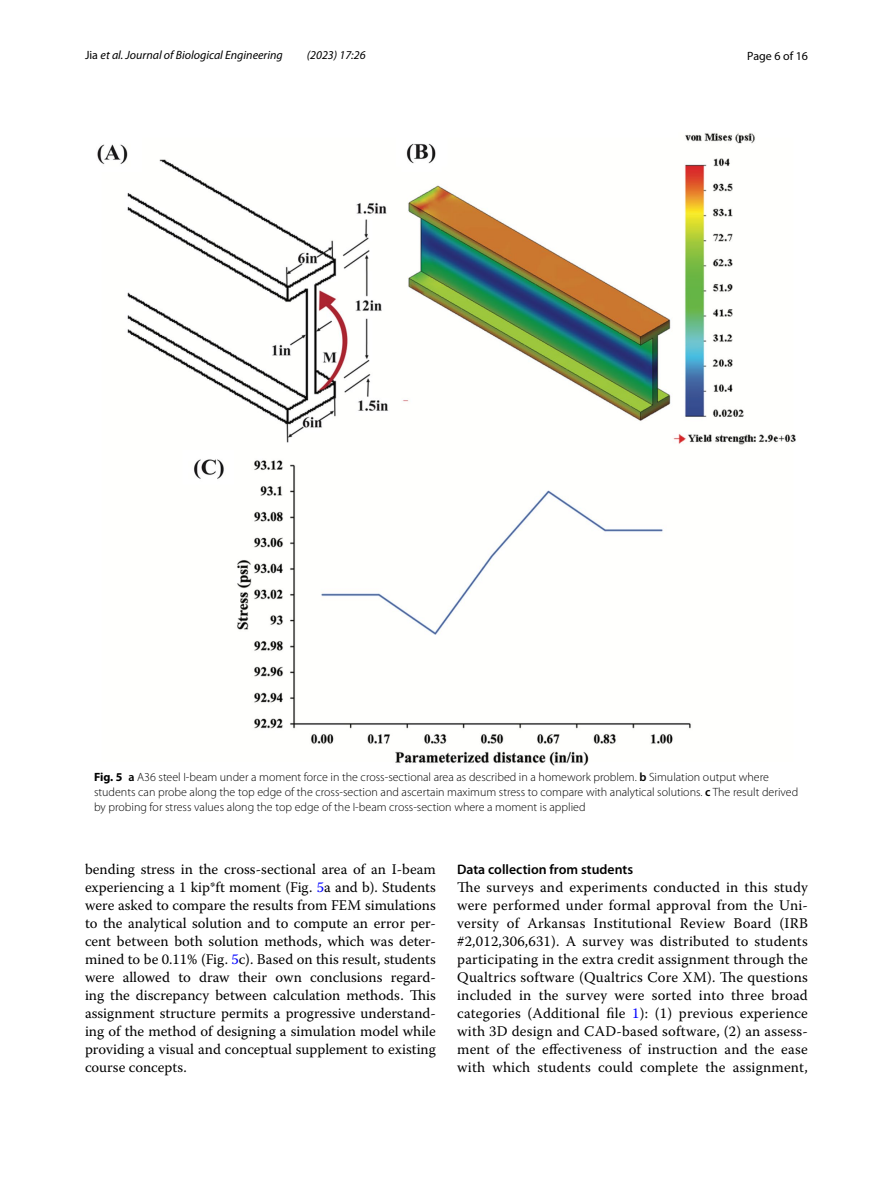
<style>
.page{position:relative;width:893px;height:1187px;background:#fff}
.page>*{position:absolute;margin:0;border:0;box-sizing:border-box;transform-origin:0 0}
.t1{font:14.7px/18px "Warnock Pro";letter-spacing:.005em;color:#000;text-align:justify}
.t2{font:600 13.8px "Myriad Pro";color:#000}
.t3{font:300 12px/15px "Myriad Pro";color:#000}
.t4{font:italic 12px "Myriad Pro";color:#000}
.t5{font:12px "Myriad Pro";color:#000}
.s1{font-style:normal}
.s2{font-weight:700}
.s3{font-weight:600}
.s4{color:#00f}
</style>
<div class="page">
<img style="left:97px;top:133px;width:699px;height:633px">
<p class="t4" style="left:85px;top:48px;width:199px"><span class="s1">Jia</span> et al. Journal of Biological Engineering</p>
<p class="t4" style="left:307px;top:48px;width:60px">(2023) 17:26</p>
<p class="t5" style="left:747px;top:48px;width:62px">Page 6 of 16</p>
<p class="t3" style="left:94px;top:769px;width:706px"><span class="s2">Fig. 5</span> <span class="s3">a</span> A36 steel I-beam under a moment force in the cross-sectional area as described in a homework problem. <span class="s3">b</span> Simulation output where students can probe along the top edge of the cross-section and ascertain maximum stress to compare with analytical solutions. <span class="s3">c</span> The result derived by probing for stress values along the top edge of the I-beam cross-section where a moment is applied</p>
<p class="t1" style="left:85px;top:860px;width:352px">bending stress in the cross-sectional area of an I-beam experiencing a 1 kip*ft moment (Fig. <span class="s4">5</span>a and b). Students were asked to compare the results from FEM simulations to the analytical solution and to compute an error per&shy;cent between both solution methods, which was deter&shy;mined to be 0.11% (Fig. <span class="s4">5</span>c). Based on this result, students were allowed to draw their own conclusions regard&shy;ing the discrepancy between calculation methods. This assignment structure permits a progressive understand&shy;ing of the method of designing a simulation model while providing a visual and conceptual supplement to existing course concepts.</p>
<p class="t2" style="left:457px;top:860px;width:177px">Data collection from students</p>
<p class="t1" style="left:457px;top:877px;width:352px">The surveys and experiments conducted in this study were performed under formal approval from the Uni&shy;versity of Arkansas Institutional Review Board (IRB #2,012,306,631). A survey was distributed to students participating in the extra credit assignment through the Qualtrics software (Qualtrics Core XM). The questions included in the survey were sorted into three broad categories (Additional file <span class="s4">1</span>): (1) previous experience with 3D design and CAD-based software, (2) an assess&shy;ment of the effectiveness of instruction and the ease with which students could complete the assignment,</p>
</div>
